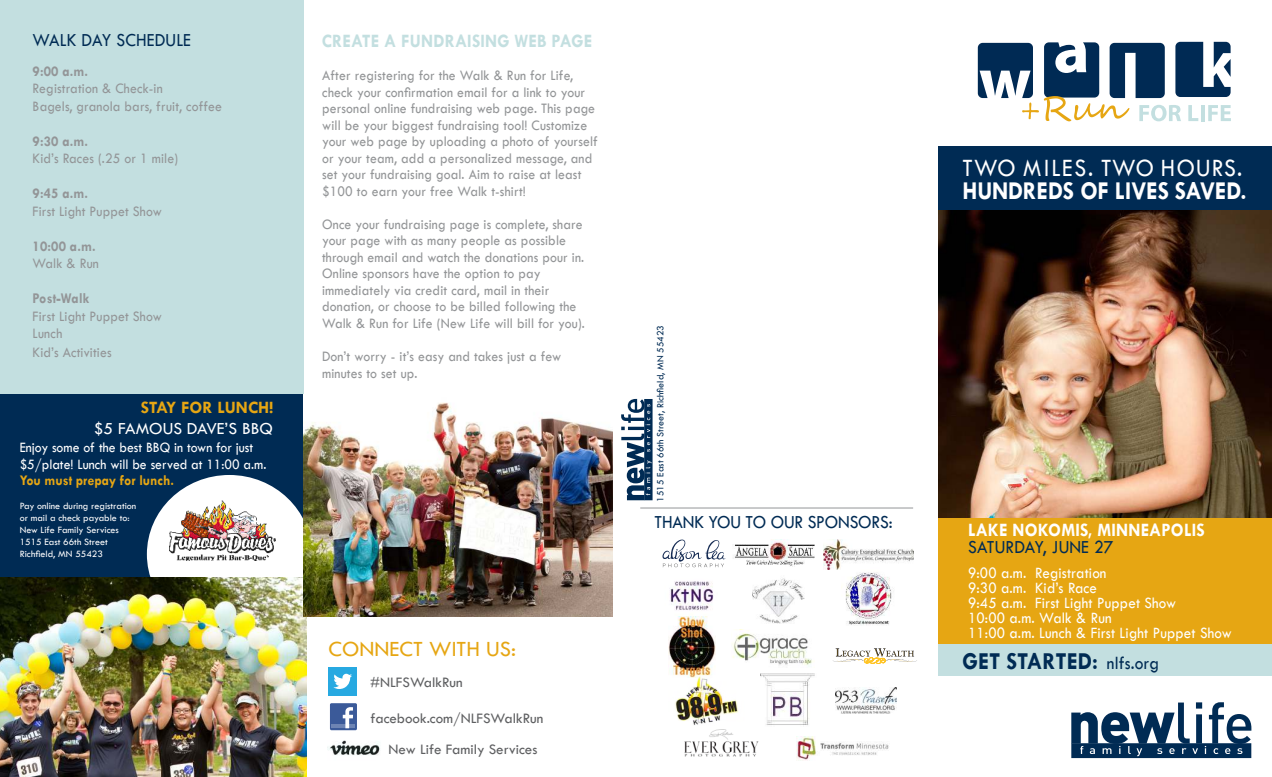
<style>
.page{position:relative;width:1272px;height:777px;background:#fff}
.page>*{position:absolute;margin:0;border:0;box-sizing:border-box;transform-origin:0 0}
.t1{font:700 25.88px "Tw Cen";letter-spacing:-.01em;color:#fff;scale:.91 1}
.t2{font:25.88px "Tw Cen";letter-spacing:.05em;color:#fff;scale:.91 1}
.t3{font:700 24.5px "Tw Cen";letter-spacing:.01em;color:#002b54;scale:.92 1}
.t4{font:22.5px "Tw Cen";color:#e6a613}
.t5{font:19.12px "Tw Cen";letter-spacing:.01em;color:#002b54;scale:.92 1}
.t6{font:700 19.12px "Tw Cen";letter-spacing:.01em;color:#c3dfe0;scale:.92 1}
.t7{font:700 19.12px "Tw Cen";letter-spacing:.01em;color:#fff;scale:.92 1}
.t8{font:19.12px "Tw Cen";letter-spacing:-.01em;color:#002b54;scale:.92 1}
.t9{font:17.5px "Tw Cen";color:#fff}
.t10{font:700 17.5px "Tw Cen";color:#e6a613}
.t11{font:16.38px/15px "Tw Cen";letter-spacing:.01em;color:#fff;scale:.92 1}
.t12{font:15px/16.5px "Tw Cen";letter-spacing:.01em;color:#939597;scale:.92 1}
.t13{font:15px "Tw Cen";color:#5e5f61}
.t14{font:700 15px "Tw Cen";letter-spacing:.01em;color:#939597;scale:.92 1}
.t15{font:14.88px/16.5px "Tw Cen";color:#fff;scale:.93 1}
.t16{font:700 14.88px "Tw Cen";color:#e6a613;scale:.93 1}
.t17{font:10px/12px "Tw Cen";color:#fff}
.t18{font:10px "Tw Cen";color:#002b54}
.s1{font-weight:400;font-size:19.12px}
</style>
<div class="page">
<div style="left:938px;top:509px;width:333px;height:137px;background:#e6a613"></div>
<div style="left:938px;top:644px;width:333px;height:31px;background:#c3dfe0"></div>
<img style="left:938px;top:209px;width:333px;height:308px">
<svg style="left:977px;top:42px;width:253px;height:79px"></svg>
<div style="left:938px;top:146px;width:333px;height:63px;background:#002b54"></div>
<svg style="left:1071px;top:702px;width:180px;height:55px"></svg>
<div style="left:0;top:0;width:304px;height:514px;background:#c3dfe0"></div>
<img style="left:796px;top:736px;width:93px;height:24px">
<img style="left:835px;top:687px;width:61px;height:26px">
<img style="left:752px;top:578px;width:53px;height:45px">
<svg style="left:833px;top:648px;width:84px;height:15px"></svg>
<svg style="left:662px;top:539px;width:63px;height:28px"></svg>
<img style="left:732px;top:629px;width:81px;height:36px">
<img style="left:670px;top:581px;width:44px;height:30px">
<img style="left:733px;top:539px;width:82px;height:27px">
<img style="left:669px;top:616px;width:47px;height:56px">
<img style="left:760px;top:673px;width:55px;height:52px">
<img style="left:684px;top:729px;width:74px;height:27px">
<img style="left:672px;top:672px;width:67px;height:53px">
<div style="left:330px;top:703px;width:26px;height:27px;background:#3b5a99;border-radius:2px"></div>
<hr style="left:332px;top:724px;width:23px;height:4px;background:#6d84b3">
<svg style="left:343px;top:707px;width:10px;height:21px"></svg>
<div style="left:328px;top:667px;width:29px;height:28px;background:#27a9e1"></div>
<svg style="left:333px;top:673px;width:19px;height:15px"></svg>
<img style="left:327px;top:730px;width:53px;height:25px">
<div style="left:0;top:394px;width:304px;height:183px;background:#002b54"></div>
<div style="left:147px;top:475px;width:165px;height:158px;background:#fff;border-radius:50%"></div>
<img style="left:169px;top:500px;width:106px;height:60px">
<img style="left:0;top:576px;width:307px;height:200px">
<svg style="left:621px;top:399px;width:31px;height:101px"></svg>
<img style="left:304px;top:402px;width:308px;height:214px">
<hr style="left:640px;top:507px;width:273px;height:1px;background:#939597">
<img style="left:823px;top:539px;width:90px;height:30px">
<img style="left:841px;top:567px;width:54px;height:58px">
<p class="t5" style="left:33px;top:31px;width:173px">WALK DAY SCHEDULE</p>
<p class="t14" style="left:33px;top:64px;width:62px">9:00 a.m.</p>
<p class="t12" style="left:33px;top:80px;width:207px;line-height:17.5px">Registration &amp; Check-in<br>Bagels, granola bars, fruit, coffee</p>
<p class="t14" style="left:33px;top:134px;width:62px">9:30 a.m.</p>
<p class="t12" style="left:33px;top:151px;width:160px">Kid’s Races (.25 or 1 mile)</p>
<p class="t14" style="left:33px;top:187px;width:62px">9:45 a.m.</p>
<p class="t12" style="left:33px;top:203px;width:142px">First Light Puppet Show</p>
<p class="t14" style="left:33px;top:239px;width:70px">10:00 a.m.</p>
<p class="t12" style="left:33px;top:256px;width:74px">Walk &amp; Run</p>
<p class="t14" style="left:33px;top:292px;width:63px">Post-Walk</p>
<p class="t12" style="left:33px;top:308px;width:142px;line-height:17.8px">First Light Puppet Show<br>Lunch<br>Kid’s Activities</p>
<p class="t10" style="left:141px;top:400px;width:134px">STAY FOR LUNCH!</p>
<p class="t9" style="left:94px;top:421px;width:181px">$5 FAMOUS DAVE’S BBQ</p>
<p class="t15" style="left:20px;top:439px;width:267px">Enjoy some of the best BBQ in town for just $5/plate! Lunch will be served at 11:00 a.m.</p>
<p class="t16" style="left:20px;top:473px;width:167px">You must prepay for lunch.</p>
<p class="t17" style="left:20px;top:500px;width:118px">Pay online during registration or mail a check payable to:<br>New Life Family Services<br>1515 East 66th Street<br>Richfield, MN 55423</p>
<p class="t6" style="left:322px;top:32px;width:295px">CREATE A FUNDRAISING WEB PAGE</p>
<p class="t12" style="left:322px;top:68px;width:301px">After registering for the Walk &amp; Run for Life, check your confirmation email for a link to your personal online fundraising web page. This page will be your biggest fundraising tool! Customize your web page by uploading a photo of yourself or your team, add a personalized message, and set your fundraising goal. Aim to raise at least $100 to earn your free Walk t-shirt!</p>
<p class="t12" style="left:322px;top:216px;width:287px">Once your fundraising page is complete, share your page with as many people as possible through email and watch the donations pour in.<br>Online sponsors have the option to pay immediately via credit card, mail in their donation, or choose to be billed following the Walk &amp; Run for Life (New Life will bill for you).</p>
<p class="t12" style="left:322px;top:348px;width:261px">Don’t worry - it’s easy and takes just a few minutes to set up.</p>
<h3 class="t4" style="left:328px;top:638px;width:189px">CONNECT WITH US:</h3>
<p class="t13" style="left:370px;top:675px;width:94px">#NLFSWalkRun</p>
<p class="t13" style="left:370px;top:711px;width:174px">facebook.com/NLFSWalkRun</p>
<p class="t13" style="left:388px;top:742px;width:150px">New Life Family Services</p>
<p class="t18" style="left:654px;top:501px;width:178px;rotate:-90deg">1515 East 66th Street, Richfield, MN 55423</p>
<p class="t8" style="left:654px;top:514px;width:260px">THANK YOU TO OUR SPONSORS:</p>
<h1 class="t2" style="left:962px;top:157px;width:309px">TWO MILES. TWO HOURS.</h1>
<h1 class="t1" style="left:962px;top:179px;width:313px">HUNDREDS OF LIVES SAVED.</h1>
<p class="t7" style="left:968px;top:521px;width:259px">LAKE NOKOMIS, MINNEAPOLIS</p>
<p class="t5" style="left:967px;top:538px;width:160px">SATURDAY, JUNE 27</p>
<p class="t11" style="left:968px;top:566px;width:288px">9:00 a.m. Registration<br>9:30 a.m. Kid’s Race<br>9:45 a.m. First Light Puppet Show<br>10:00 a.m. Walk &amp; Run<br>11:00 a.m. Lunch &amp; First Light Puppet Show</p>
<h2 class="t3" style="left:962px;top:650px;width:215px">GET STARTED: <span class="s1">nlfs.org</span></h2>
</div>
